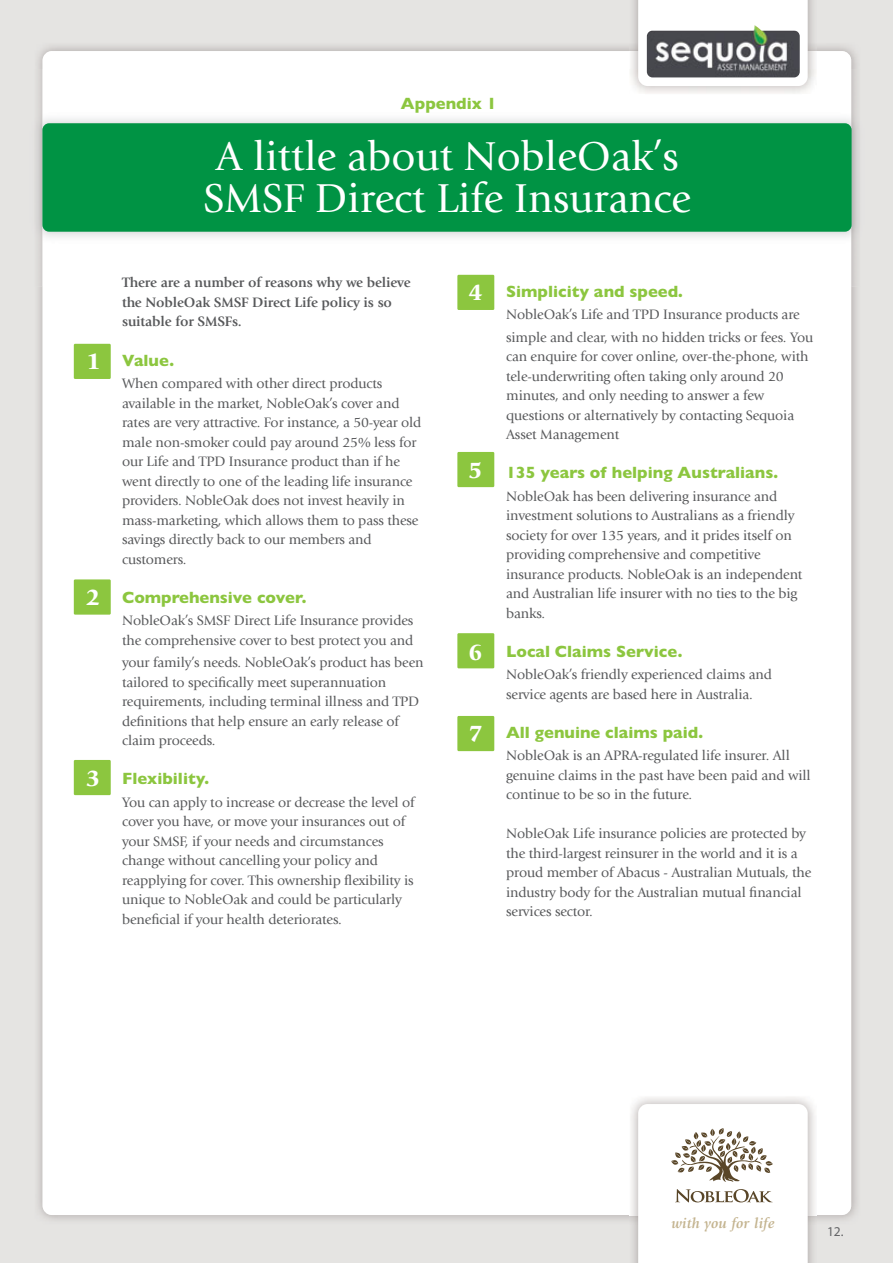
<style>
.page{position:relative;width:893px;height:1263px;background:#e5e4e2}
.page>*{position:absolute;margin:0;border:0;box-sizing:border-box;transform-origin:0 0}
.t1{font:42px/42px "Giovanni Std";color:#fff}
.t2{font:900 24px "Giovanni Std";color:#fff}
.t3{font:700 16.5px "Gill Sans";color:#8cc63f}
.t4{font:italic 700 14.85px "Giovanni Std";letter-spacing:.01em;color:#c4b490}
.t5{font:14.25px/19.5px "Giovanni Std";letter-spacing:-.01em;color:#58595b}
.t6{font:700 14.25px/19.5px "Giovanni Std";letter-spacing:-.01em;color:#58595b}
.t7{font:13.5px "Garamond";color:#636466}
</style>
<div class="page">
<div style="left:43px;top:51px;width:808px;height:1164px;background:#fff;border-radius:9px"></div>
<svg style="left:638px;top:1104px;width:170px;height:159px"></svg>
<img style="left:851px;top:69px;width:8px;height:218px">
<img style="left:43px;top:118px;width:808px;height:169px">
<div style="left:42px;top:123px;width:809px;height:109px;background:#009344;border-radius:7px"></div>
<div style="left:74px;top:344px;width:37px;height:35px;background:#8cc63f"></div>
<div style="left:457px;top:275px;width:37px;height:35px;background:#8cc63f"></div>
<div style="left:457px;top:452px;width:37px;height:35px;background:#8cc63f"></div>
<div style="left:457px;top:633px;width:37px;height:35px;background:#8cc63f"></div>
<div style="left:457px;top:716px;width:37px;height:35px;background:#8cc63f"></div>
<div style="left:74px;top:579px;width:37px;height:36px;background:#8cc63f"></div>
<div style="left:74px;top:760px;width:37px;height:35px;background:#8cc63f"></div>
<div style="left:638px;top:0;width:170px;height:86px;background:#fff"></div>
<img style="left:647px;top:25px;width:153px;height:52px">
<p class="t3" style="left:401px;top:98px;width:97px">Appendix 1</p>
<h1 class="t1" style="left:204px;top:139px;width:489px">A little about NobleOak’s<br>SMSF Direct Life Insurance</h1>
<h2 class="t2" style="left:86px;top:352px;width:15px">1</h2>
<h2 class="t2" style="left:86px;top:588px;width:15px">2</h2>
<h2 class="t2" style="left:86px;top:769px;width:15px">3</h2>
<p class="t6" style="left:122px;top:274px;width:290px">There are a number of reasons why we believe the NobleOak SMSF Direct Life policy is so suitable for SMSFs.</p>
<p class="t3" style="left:506px;top:286px;width:178px">Simplicity and speed.</p>
<h2 class="t2" style="left:469px;top:283px;width:15px">4</h2>
<p class="t5" style="left:506px;top:305px;width:309px;line-height:22.5px">NobleOak’s Life and TPD Insurance products are simple and clear, with no hidden tricks or fees. You</p>
<p class="t5" style="left:506px;top:349px;width:304px">can enquire for cover online, over-the-phone, with tele-underwriting often taking only around 20 minutes, and only needing to answer a few questions or alternatively by contacting Sequoia Asset Management</p>
<p class="t3" style="left:506px;top:467px;width:273px">135 years of helping Australians.</p>
<p class="t5" style="left:506px;top:488px;width:298px">NobleOak has been delivering insurance and investment solutions to Australians as a friendly society for over 135 years, and it prides itself on providing comprehensive and competitive insurance products. NobleOak is an independent and Australian life insurer with no ties to the big banks.</p>
<p class="t3" style="left:506px;top:646px;width:178px">Local Claims Service.</p>
<p class="t5" style="left:506px;top:667px;width:267px">NobleOak’s friendly experienced claims and service agents are based here in Australia.</p>
<p class="t3" style="left:506px;top:727px;width:198px">All genuine claims paid.</p>
<p class="t5" style="left:506px;top:748px;width:306px">NobleOak is an APRA-regulated life insurer. All genuine claims in the past have been paid and will continue to be so in the future.</p>
<p class="t5" style="left:506px;top:826px;width:307px">NobleOak Life insurance policies are protected by the third-largest reinsurer in the world and it is a proud member of Abacus - Australian Mutuals, the industry body for the Australian mutual financial services sector.</p>
<p class="t3" style="left:122px;top:355px;width:53px">Value.</p>
<p class="t5" style="left:122px;top:376px;width:301px">When compared with other direct products available in the market, NobleOak’s cover and rates are very attractive. For instance, a 50-year old male non-smoker could pay around 25% less for our Life and TPD Insurance product than if he went directly to one of the leading life insurance providers. NobleOak does not invest heavily in mass-marketing, which allows them to pass these savings directly back to our members and customers.</p>
<p class="t3" style="left:122px;top:592px;width:186px">Comprehensive cover.</p>
<p class="t5" style="left:122px;top:613px;width:293px">NobleOak’s SMSF Direct Life Insurance provides the comprehensive cover to best protect you and</p>
<p class="t5" style="left:122px;top:655px;width:303px">your family’s needs. NobleOak’s product has been tailored to specifically meet superannuation requirements, including terminal illness and TPD definitions that help ensure an early release of claim proceeds.</p>
<p class="t3" style="left:122px;top:773px;width:89px">Flexibility.</p>
<p class="t5" style="left:122px;top:794px;width:294px">You can apply to increase or decrease the level of cover you have, or move your insurances out of your SMSF, if your needs and circumstances change without cancelling your policy and reapplying for cover. This ownership flexibility is unique to NobleOak and could be particularly beneficial if your health deteriorates.</p>
<h2 class="t2" style="left:469px;top:461px;width:15px">5</h2>
<h2 class="t2" style="left:469px;top:643px;width:15px">6</h2>
<h2 class="t2" style="left:469px;top:724px;width:15px">7</h2>
<p class="t4" style="left:671px;top:1214px;width:105px">with you for life</p>
<p class="t7" style="left:827px;top:1223px;width:18px">12.</p>
</div>
